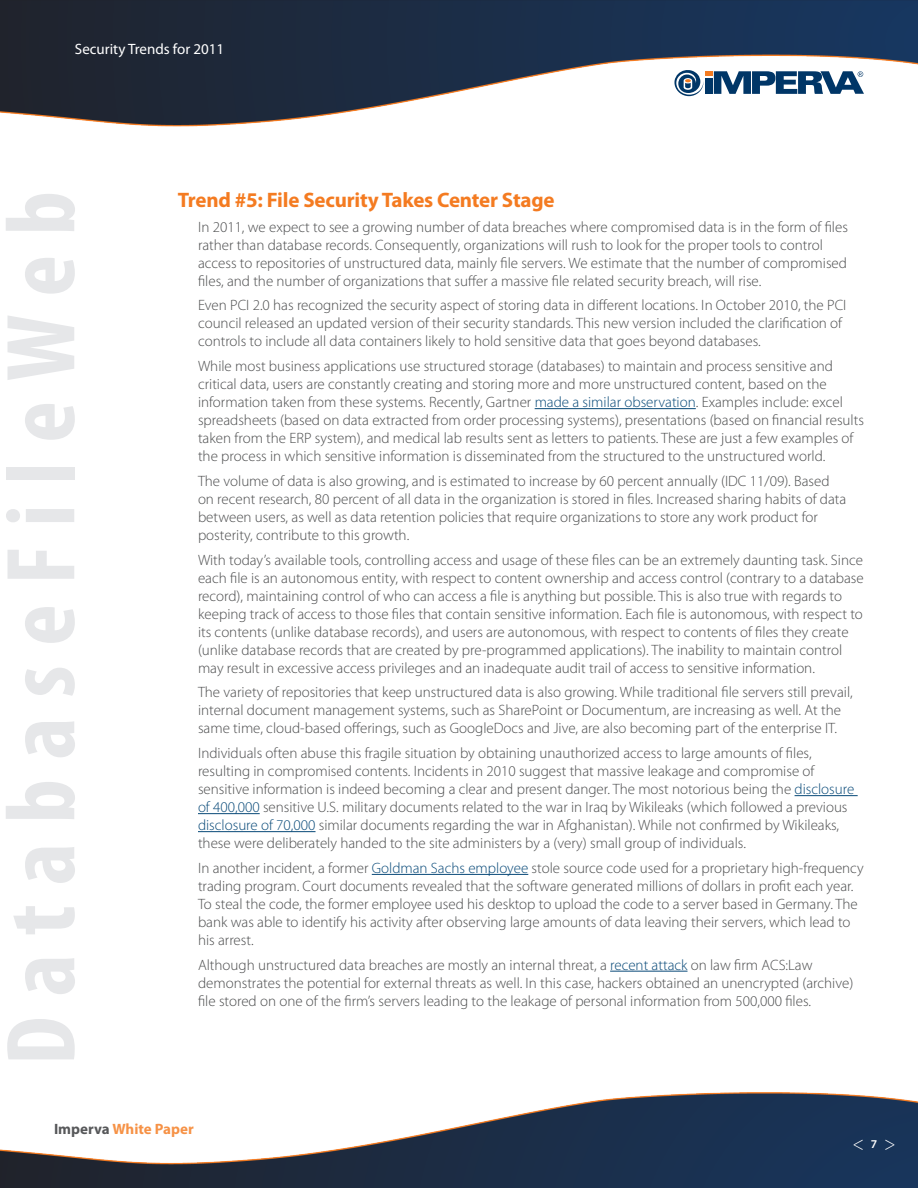
<style>
.page{position:relative;width:918px;height:1188px;background:#fff}
.page>*{position:absolute;margin:0;border:0;box-sizing:border-box;transform-origin:0 0}
.t1{font:700 condensed 99px "Myriad Pro";letter-spacing:.2em;color:#e6e7e9}
.body_header{font:700 21px "Myriad Pro";letter-spacing:-.01em;color:#f47b21}
.t2{font:300 19.5px "Myriad Pro";color:#fff}
.Body_Copy{font:300 15px/18px "Myriad Pro";color:#4b4c4d}
.t3{font:15px "Myriad Pro";color:#fff}
.t4{font:700 15px "Myriad Pro";color:#f69246}
.t5{font:600 12px "Myriad Pro";color:#fff}
.s1{color:#084978}
.s2{color:#57585a}
</style>
<div class="page">
<img style="left:0;top:1092px;width:918px;height:96px">
<img style="left:0;top:0;width:918px;height:127px">
<svg style="left:674px;top:70px;width:29px;height:26px"></svg>
<div style="left:705px;top:71px;width:8px;height:5px;background:#f47b21"></div>
<div style="left:705px;top:78px;width:8px;height:16px;background:#003667"></div>
<svg style="left:714px;top:71px;width:150px;height:23px"></svg>
<hr style="left:535px;top:408px;width:161px;height:1px;background:#084978">
<hr style="left:795px;top:795px;width:63px;height:1px;background:#084978">
<hr style="left:198px;top:813px;width:62px;height:1px;background:#084978">
<hr style="left:198px;top:831px;width:118px;height:1px;background:#084978">
<hr style="left:372px;top:874px;width:156px;height:1px;background:#084978">
<hr style="left:610px;top:971px;width:78px;height:1px;background:#084978">
<p class="t3" style="left:75px;top:39px;width:151px">Security Trends for 2011</p>
<h1 class="t1" style="left:-21px;top:1065px;width:876px;rotate:-90deg">DatabaseFileWeb</h1>
<p class="body_header" style="left:178px;top:186px;width:378px">Trend #5: File Security Takes Center Stage</p>
<p class="Body_Copy" style="left:198px;top:218px;width:652px">In 2011, we expect to see a growing number of data breaches where compromised data is in the form of files rather than database records. Consequently, organizations will rush to look for the proper tools to control access to repositories of unstructured data, mainly file servers. We estimate that the number of compromised files, and the number of organizations that suffer a massive file related security breach, will rise.</p>
<p class="Body_Copy" style="left:198px;top:297px;width:650px">Even PCI 2.0 has recognized the security aspect of storing data in different locations. In October 2010, the PCI council released an updated version of their security standards. This new version included the clarification of controls to include all data containers likely to hold sensitive data that goes beyond databases.</p>
<p class="Body_Copy" style="left:198px;top:357px;width:668px">While most business applications use structured storage (databases) to maintain and process sensitive and critical data, users are constantly creating and storing more and more unstructured content, based on the information taken from these systems. Recently, Gartner <span class="s1">made a similar observation</span>. Examples include: excel spreadsheets (based on data extracted from order processing systems), presentations (based on financial results taken from the ERP system), and medical lab results sent as letters to patients. These are just a few examples of the process in which sensitive information is disseminated from the structured to the unstructured world.</p>
<p class="Body_Copy" style="left:198px;top:472px;width:650px">The volume of data is also growing, and is estimated to increase by 60 percent annually (IDC 11/09). Based on recent research, 80 percent of all data in the organization is stored in files. Increased sharing habits of data between users, as well as data retention policies that require organizations to store any work product for posterity, contribute to this growth.</p>
<p class="Body_Copy" style="left:198px;top:551px;width:667px">With today’s available tools, controlling access and usage of these files can be an extremely daunting task. Since each file is an autonomous entity, with respect to content ownership and access control (contrary to a database record), maintaining control of who can access a file is anything but possible. This is also true with regards to keeping track of access to those files that contain sensitive information. Each file is autonomous, with respect to its contents (unlike database records), and users are autonomous, with respect to contents of files they create (unlike database records that are created by pre-programmed applications). The inability to maintain control may result in excessive access privileges and an inadequate audit trail of access to sensitive information.</p>
<p class="Body_Copy" style="left:198px;top:684px;width:656px">The variety of repositories that keep unstructured data is also growing. While traditional file servers still prevail, internal document management systems, such as SharePoint or Documentum, are increasing as well. At the same time, cloud-based offerings, such as GoogleDocs and Jive, are also becoming part of the enterprise IT.</p>
<p class="Body_Copy" style="left:198px;top:744px;width:658px">Individuals often abuse this fragile situation by obtaining unauthorized access to large amounts of files, resulting in compromised contents. Incidents in 2010 suggest that massive leakage and compromise of sensitive information is indeed becoming a clear and present danger. The most notorious being the <span class="s1">disclosure of 400,000</span> sensitive U.S. military documents related to the war in Iraq by Wikileaks (which followed a previous <span class="s1">disclosure of 70,000</span> similar documents regarding the war in Afghanistan). While not confirmed by Wikileaks, these were deliberately handed to the site administers by a (very) small group of individuals.</p>
<p class="Body_Copy" style="left:198px;top:859px;width:667px">In another incident, a former <span class="s1">Goldman Sachs employee</span> stole source code used for a proprietary high-frequency trading program. Court documents revealed that the software generated millions of dollars in profit each year.<br>To steal the code, the former employee used his desktop to upload the code to a server based in Germany. The bank was able to identify his activity after observing large amounts of data leaving their servers, which lead to his arrest.</p>
<p class="Body_Copy" style="left:198px;top:956px;width:657px">Although unstructured data breaches are mostly an internal threat, a <span class="s1">recent attack</span> on law firm ACS:Law demonstrates the potential for external threats as well. In this case, hackers obtained an unencrypted (archive) file stored on one of the firm’s servers leading to the leakage of personal information from 500,000 files.</p>
<p class="t4" style="left:54px;top:1119px;width:141px"><span class="s2">Imperva</span> White Paper</p>
<h3 class="t2" style="left:852px;top:1132px;width:45px">&lt; &gt;</h3>
<p class="t5" style="left:871px;top:1137px;width:8px">7</p>
</div>
